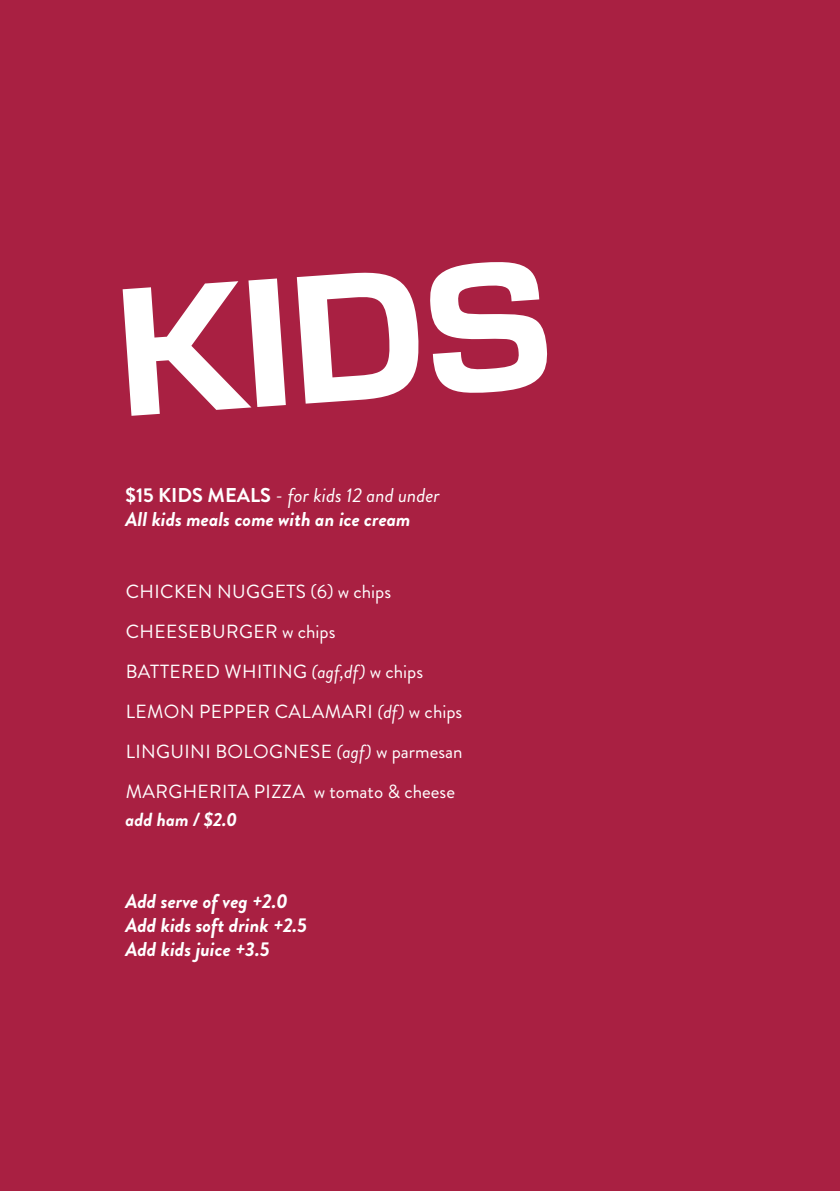
<style>
.page{position:relative;width:840px;height:1191px;background:#fff}
.page>*{position:absolute;margin:0;border:0;box-sizing:border-box;transform-origin:0 0}
.t1{font:700 176px "New Science";color:#fff}
.t2{font:italic 700 20px/24px "Brandon Grotesque";color:#fff}
.t3{font:19px/40px "Brandon Grotesque";letter-spacing:.02em;color:#fff}
.t4{font:italic 700 19px "Brandon Grotesque";color:#fff}
.s1{font-style:normal}
.s2{font-weight:400}
.s3{font-style:italic}
</style>
<div class="page">
<div style="left:0;top:0;width:839px;height:1191px;background:#a92042"></div>
<h1 class="t1" style="left:106px;top:226px;width:439px;rotate:-4deg">KIDS</h1>
<p class="t2" style="left:125px;top:483px;width:315px"><span class="s1">$15 KIDS MEALS</span> <span class="s2">- for kids 12 and under<br></span>All kids meals come with an ice cream</p>
<p class="t3" style="left:126px;top:572px;width:338px">CHICKEN NUGGETS (6) w chips<br>CHEESEBURGER w chips<br>BATTERED WHITING <span class="s3">(agf,df)</span> w chips<br>LEMON PEPPER CALAMARI <span class="s3">(df)</span> w chips<br>LINGUINI BOLOGNESE <span class="s3">(agf)</span> w parmesan<br>MARGHERITA PIZZA w tomato &amp; cheese</p>
<p class="t4" style="left:125px;top:806px;width:113px">add ham / $2.0</p>
<p class="t2" style="left:125px;top:889px;width:183px">Add serve of veg +2.0<br>Add kids soft drink +2.5<br>Add kids juice +3.5</p>
</div>
